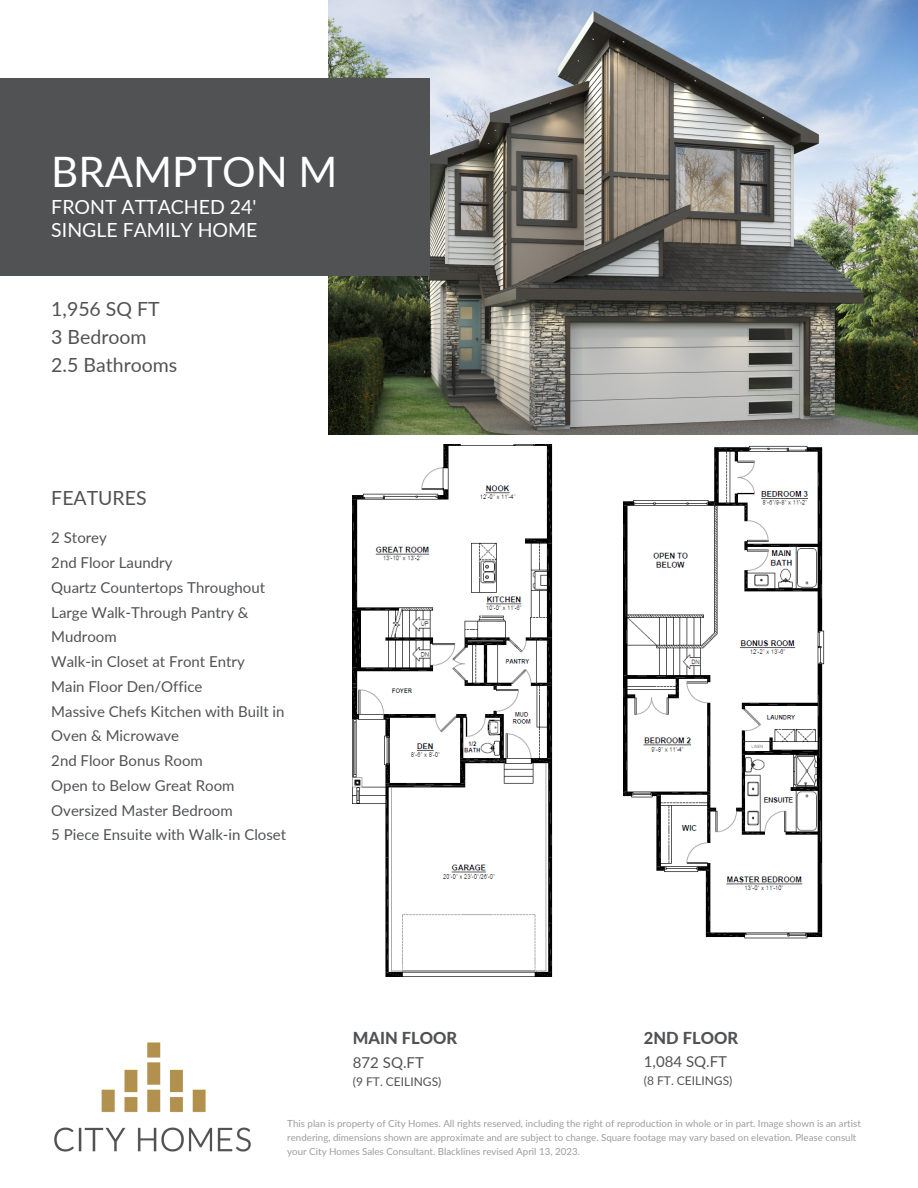
<style>
.page{position:relative;width:918px;height:1188px;background:#fff}
.page>*{position:absolute;margin:0;border:0;box-sizing:border-box;transform-origin:0 0}
.t1{font:42px "Lato";color:#fff}
.t2{font:19.5px/28.2px "Lato";color:#515254}
.t3{font:19.5px/22.5px "Lato";color:#fff}
.t4{font:800 16.5px "Lato";color:#515254}
.t5{font:15px/24.8px "Lato";color:#515254}
.t6{font:12px "Lato";color:#515254}
.t7{font:9.75px/13.8px "Lato";color:#9d9d9d}
</style>
<div class="page">
<img style="left:329px;top:0;width:589px;height:434px">
<div style="left:0;top:78px;width:429px;height:198px;background:#515254"></div>
<img style="left:54px;top:1042px;width:197px;height:110px">
<img style="left:353px;top:445px;width:200px;height:532px">
<img style="left:623px;top:445px;width:202px;height:494px">
<h5 class="t1" style="left:51px;top:146px;width:288px">BRAMPTON M</h5>
<p class="t3" style="left:51px;top:196px;width:208px">FRONT ATTACHED 24'<br>SINGLE FAMILY HOME</p>
<p class="t2" style="left:51px;top:294px;width:128px">1,956 SQ FT<br>3 Bedroom<br>2.5 Bathrooms</p>
<p class="t2" style="left:51px;top:483px;width:97px">FEATURES</p>
<h2 class="t5" style="left:51px;top:525px;width:236px">2 Storey<br>2nd Floor Laundry<br>Quartz Countertops Throughout<br>Large Walk-Through Pantry &amp;<br>Mudroom<br>Walk-in Closet at Front Entry<br>Main Floor Den/Office<br>Massive Chefs Kitchen with Built in<br>Oven &amp; Microwave<br>2nd Floor Bonus Room<br>Open to Below Great Room<br>Oversized Master Bedroom<br>5 Piece Ensuite with Walk-in Closet</h2>
<p class="t4" style="left:353px;top:1027px;width:106px">MAIN FLOOR</p>
<h4 class="t5" style="left:353px;top:1049px;width:72px">872 SQ.FT</h4>
<h6 class="t6" style="left:353px;top:1074px;width:90px">(9 FT. CEILINGS)</h6>
<p class="t4" style="left:644px;top:1027px;width:96px">2ND FLOOR</p>
<h4 class="t5" style="left:644px;top:1049px;width:85px">1,084 SQ.FT</h4>
<h6 class="t6" style="left:644px;top:1073px;width:90px">(8 FT. CEILINGS)</h6>
<p class="t7" style="left:287px;top:1116px;width:575px">This plan is property of City Homes. All rights reserved, including the right of reproduction in whole or in part. Image shown is an artist rendering, dimensions shown are approximate and are subject to change. Square footage may vary based on elevation. Please consult your City Homes Sales Consultant. Blacklines revised April 13, 2023.</p>
</div>
